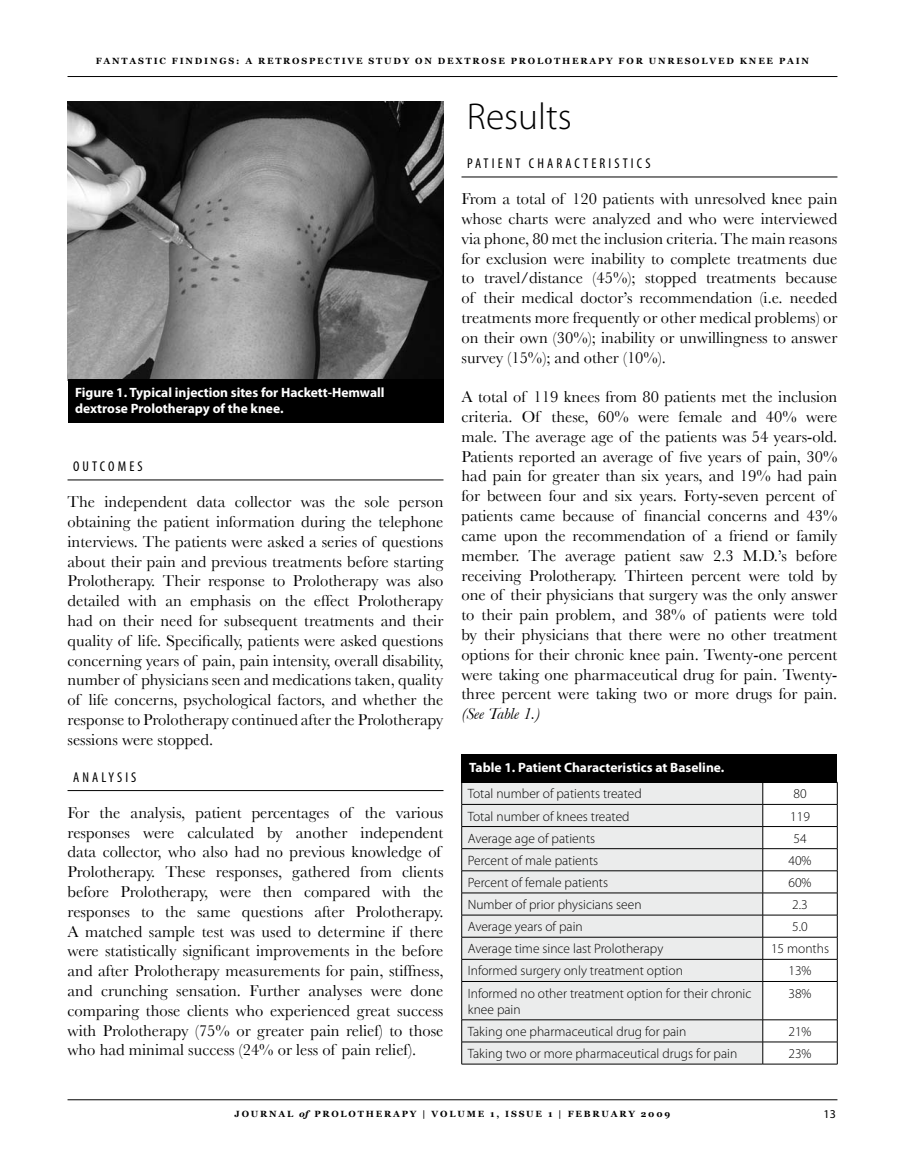
<style>
.page{position:relative;width:905px;height:1175px;background:#fff}
.page>*{position:absolute;margin:0;border:0;box-sizing:border-box;transform-origin:0 0}
.t1{font:300 37.5px "Myriad Pro";color:#000}
.t2{font:16.5px/19.8px "Baskerville";color:#000;text-align:justify}
.t3{font:italic 16.5px "Baskerville";color:#000}
.t4{font:condensed 14.25px "Myriad Pro";letter-spacing:.22em;color:#000}
.t5{font:300 13.5px/16.2px "Myriad Pro";color:#000}
.t6{font:700 13.5px/16.2px "Myriad Pro";color:#fff}
.t7{font:12px "Myriad Pro";color:#000}
.t8{font:700 9px "Georgia";letter-spacing:.2em;color:#000}
.s1{font-style:italic}
</style>
<div class="page">
<hr style="left:68px;top:76px;width:769px;height:1px;background:#000">
<hr style="left:68px;top:1099px;width:769px;height:1px;background:#000">
<svg style="left:462px;top:783px;width:300px;height:280px;background:#e5e6e6"></svg>
<hr style="left:762px;top:782px;width:75px;height:1px;background:#000">
<hr style="left:762px;top:804px;width:75px;height:1px;background:#000">
<hr style="left:762px;top:826px;width:75px;height:1px;background:#000">
<hr style="left:762px;top:848px;width:75px;height:1px;background:#000">
<hr style="left:762px;top:870px;width:75px;height:1px;background:#000">
<hr style="left:762px;top:892px;width:75px;height:1px;background:#000">
<hr style="left:762px;top:914px;width:75px;height:1px;background:#000">
<hr style="left:762px;top:937px;width:75px;height:1px;background:#000">
<hr style="left:762px;top:959px;width:75px;height:1px;background:#000">
<svg style="left:837px;top:782px;width:1px;height:199px"></svg>
<hr style="left:762px;top:981px;width:75px;height:1px;background:#000">
<hr style="left:837px;top:981px;width:1px;height:38px;background:#000">
<hr style="left:762px;top:1019px;width:75px;height:1px;background:#000">
<hr style="left:762px;top:1041px;width:75px;height:1px;background:#000">
<svg style="left:837px;top:1020px;width:1px;height:43px"></svg>
<hr style="left:762px;top:1063px;width:75px;height:1px;background:#000">
<hr style="left:461px;top:782px;width:301px;height:1px;background:#000">
<hr style="left:461px;top:804px;width:301px;height:1px;background:#000">
<hr style="left:461px;top:826px;width:301px;height:1px;background:#000">
<hr style="left:461px;top:848px;width:301px;height:1px;background:#000">
<hr style="left:461px;top:870px;width:301px;height:1px;background:#000">
<hr style="left:461px;top:892px;width:301px;height:1px;background:#000">
<hr style="left:461px;top:914px;width:301px;height:1px;background:#000">
<hr style="left:461px;top:937px;width:301px;height:1px;background:#000">
<hr style="left:461px;top:959px;width:301px;height:1px;background:#000">
<svg style="left:461px;top:783px;width:1px;height:198px"></svg>
<svg style="left:762px;top:783px;width:1px;height:198px"></svg>
<hr style="left:461px;top:981px;width:301px;height:1px;background:#000">
<hr style="left:461px;top:981px;width:1px;height:38px;background:#000">
<hr style="left:762px;top:981px;width:1px;height:38px;background:#000">
<hr style="left:461px;top:1019px;width:301px;height:1px;background:#000">
<hr style="left:461px;top:1041px;width:301px;height:1px;background:#000">
<svg style="left:461px;top:1020px;width:1px;height:43px"></svg>
<svg style="left:762px;top:1020px;width:1px;height:43px"></svg>
<hr style="left:461px;top:1063px;width:301px;height:1px;background:#000">
<div style="left:461px;top:754px;width:376px;height:28px;background:#000"></div>
<hr style="left:68px;top:479px;width:375px;height:1px;background:#000">
<hr style="left:68px;top:790px;width:375px;height:1px;background:#000">
<hr style="left:461px;top:177px;width:376px;height:1px;background:#000">
<img style="left:68px;top:101px;width:375px;height:278px">
<div style="left:68px;top:379px;width:375px;height:44px;background:#000"></div>
<p class="t8" style="left:96px;top:56px;width:714px">FANTASTIC FINDINGS: A RETROSPECTIVE STUDY ON DEXTROSE PROLOTHERAPY FOR UNRESOLVED KNEE PAIN</p>
<p class="t6" style="left:75px;top:384px;width:311px">Figure 1. Typical injection sites for Hackett-Hemwall dextrose Prolotherapy of the knee.</p>
<p class="t4" style="left:73px;top:458px;width:71px">OUTCO MES</p>
<p class="t2" style="left:68px;top:492px;width:377px">The independent data collector was the sole person obtaining the patient information during the telephone interviews. The patients were asked a series of questions about their pain and previous treatments before starting Prolotherapy. Their response to Prolotherapy was also detailed with an emphasis on the effect Prolotherapy had on their need for subsequent treatments and their quality of life. Specifically, patients were asked questions concerning years of pain, pain intensity, overall disability, number of physicians seen and medications taken, quality of life concerns, psychological factors, and whether the response to Prolotherapy continued after the Prolotherapy sessions were stopped.</p>
<p class="t4" style="left:73px;top:768px;width:65px">ANALY SI S</p>
<p class="t2" style="left:68px;top:802px;width:377px;text-align:left">For the analysis, patient percentages of the various responses were calculated by another independent data collector, who also had no previous knowledge of Prolotherapy. These responses, gathered from clients before Prolotherapy, were then compared with the responses to the same questions after Prolotherapy.<br>A matched sample test was used to determine if there were statistically significant improvements in the before and after Prolotherapy measurements for pain, stiffness, and crunching sensation. Further analyses were done comparing those clients who experienced great success with Prolotherapy (75% or greater pain relief) to those who had minimal success (24% or less of pain relief).</p>
<h1 class="t1" style="left:467px;top:94px;width:106px">Results</h1>
<p class="t4" style="left:467px;top:155px;width:72px">PATI ENT CHARAC</p>
<p class="t4" style="left:583px;top:155px;width:69px">TERI STIC S</p>
<p class="t2" style="left:461px;top:189px;width:377px">From a total of 120 patients with unresolved knee pain whose charts were analyzed and who were interviewed via phone, 80 met the inclusion criteria. The main reasons for exclusion were inability to complete treatments due to travel/distance (45%); stopped treatments because of their medical doctor’s recommendation (i.e. needed treatments more frequently or other medical problems) or on their own (30%); inability or unwillingness to answer survey (15%); and other (10%).</p>
<p class="t2" style="left:461px;top:387px;width:377px;text-align:left">A total of 119 knees from 80 patients met the inclusion criteria. Of these, 60% were female and 40% were male. The average age of the patients was 54 years-old.<br>Patients reported an average of five years of pain, 30% had pain for greater than six years, and 19% had pain for between four and six years. Forty-seven percent of patients came because of financial concerns and 43% came upon the recommendation of a friend or family member. The average patient saw 2.3 M.D.’s before receiving Prolotherapy. Thirteen percent were told by one of their physicians that surgery was the only answer to their pain problem, and 38% of patients were told by their physicians that there were no other treatment options for their chronic knee pain. Twenty-one percent were taking one pharmaceutical drug for pain. Twenty&shy;three percent were taking two or more drugs for pain.</p>
<p class="t3" style="left:461px;top:704px;width:81px">(See Table 1.)</p>
<p class="t6" style="left:469px;top:758px;width:257px">Table 1. Patient Characteristics at Baseline.</p>
<p class="t5" style="left:467px;top:785px;width:175px">Total number of patients treated</p>
<p class="t5" style="left:793px;top:785px;width:15px">80</p>
<p class="t5" style="left:467px;top:807px;width:163px">Total number of knees treated</p>
<p class="t5" style="left:790px;top:807px;width:21px">119</p>
<p class="t5" style="left:467px;top:830px;width:129px">Average age of patients</p>
<p class="t5" style="left:793px;top:830px;width:15px">54</p>
<p class="t5" style="left:467px;top:852px;width:132px">Percent of male patients</p>
<p class="t5" style="left:788px;top:852px;width:25px">40%</p>
<p class="t5" style="left:467px;top:874px;width:142px">Percent of female patients</p>
<p class="t5" style="left:788px;top:874px;width:25px">60%</p>
<p class="t5" style="left:467px;top:896px;width:175px">Number of prior physicians seen</p>
<p class="t5" style="left:792px;top:896px;width:17px">2.3</p>
<p class="t5" style="left:467px;top:918px;width:117px">Average years of pain</p>
<p class="t5" style="left:792px;top:918px;width:17px">5.0</p>
<p class="t5" style="left:467px;top:940px;width:197px">Average time since last Prolotherapy</p>
<p class="t5" style="left:771px;top:940px;width:60px">15 months</p>
<p class="t5" style="left:467px;top:962px;width:217px">Informed surgery only treatment option</p>
<p class="t5" style="left:788px;top:962px;width:25px">13%</p>
<p class="t5" style="left:467px;top:984px;width:285px">Informed no other treatment option for their chronic knee pain</p>
<p class="t5" style="left:788px;top:984px;width:25px">38%</p>
<p class="t5" style="left:467px;top:1023px;width:220px">Taking one pharmaceutical drug for pain</p>
<p class="t5" style="left:788px;top:1023px;width:25px">21%</p>
<p class="t5" style="left:467px;top:1045px;width:271px">Taking two or more pharmaceutical drugs for pain</p>
<p class="t5" style="left:788px;top:1045px;width:25px">23%</p>
<p class="t8" style="left:235px;top:1109px;width:437px">JOURNAL <span class="s1">of</span> PROLOTHERAPY | VOLUME 1, ISSUE 1 | FEBRUARY 2009</p>
<p class="t7" style="left:823px;top:1106px;width:14px">13</p>
</div>
